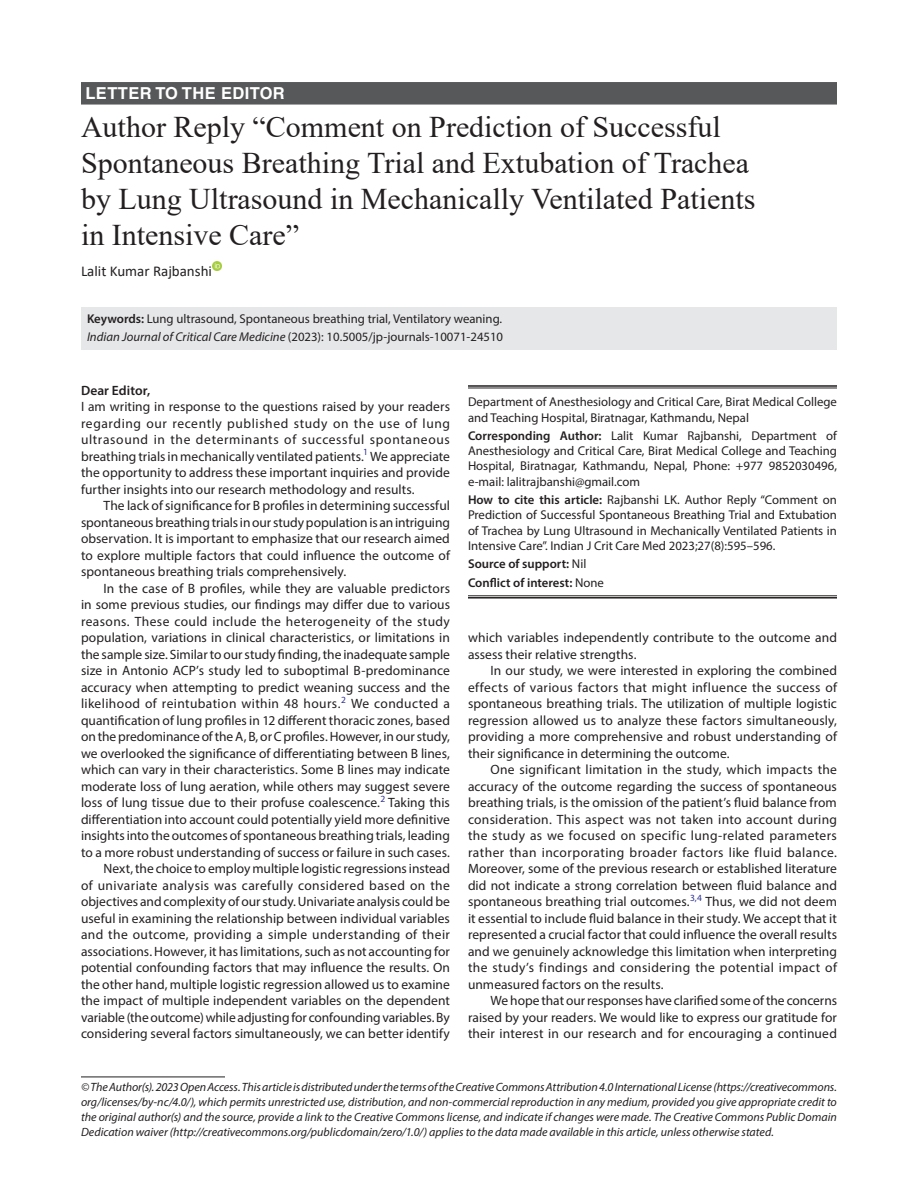
<style>
.page{position:relative;width:918px;height:1188px;background:#fff}
.page>*{position:absolute;margin:0;border:0;box-sizing:border-box;transform-origin:0 0}
.t1{font:30px/36px "Times New Roman";color:#231f20}
.ArticleType{font:700 16.5px "Helvetica LT Std";letter-spacing:.025em;color:#fff}
.AuthorName{font:15px "Calibri";color:#231f20}
.Para-Indent{font:13.5px/16.5px "Myriad Pro";letter-spacing:.005em;color:#231f20;text-align:justify}
.Para-NoIndent{font:13.5px/16.5px "Myriad Pro";letter-spacing:.005em;color:#231f20;text-align:justify}
.Para-NoIndent-2{font:600 13.5px "Myriad Pro";letter-spacing:.005em;color:#231f20}
.How_to_Cite{font:12.75px/15.3px "Myriad Pro";color:#231f20;text-align:justify}
.Corresponding_Author{font:12.75px/15.3px "Myriad Pro";color:#231f20;text-align:justify}
.Affiliation-first{font:12.75px/15.3px "Myriad Pro";color:#231f20}
.JT_DOI{font:12.75px "Myriad Pro";color:#231f20}
.Keywords{font:12.75px "Myriad Pro";color:#231f20}
.COI{font:600 12.75px "Myriad Pro";color:#231f20}
.Source{font:600 12.75px "Myriad Pro";color:#231f20}
.FootNote{font:italic 12px/15px "Myriad Pro";color:#231f20;text-align:justify}
.s1{font-weight:600}
.s2{font-style:italic}
.s3{font-weight:400}
</style>
<div class="page">
<div style="left:81px;top:82px;width:756px;height:23px;background:#57585a"></div>
<div style="left:81px;top:307px;width:756px;height:25px;background:#e6e7e9"></div>
<div style="left:81px;top:325px;width:756px;height:25px;background:#e6e7e9"></div>
<svg style="left:212px;top:261px;width:9px;height:9px"></svg>
<hr style="left:81px;top:1077px;width:144px;height:1px;background:#231f20">
<hr style="left:468px;top:385px;width:369px;height:2px;background:#231f20">
<hr style="left:468px;top:388px;width:369px;height:1px;background:#231f20">
<hr style="left:468px;top:596px;width:369px;height:1px;background:#231f20">
<hr style="left:468px;top:597px;width:369px;height:2px;background:#231f20">
<p class="ArticleType" style="left:86px;top:83px;width:201px">LETTER TO THE EDITOR</p>
<p class="t1" style="left:81px;top:108px;width:676px">Author Reply “Comment on Prediction of Successful Spontaneous Breathing Trial and Extubation of Trachea by Lung Ultrasound in Mechanically Ventilated Patients in Intensive Care”</p>
<p class="AuthorName" style="left:81px;top:261px;width:133px">Lalit Kumar Rajbanshi</p>
<p class="Keywords" style="left:87px;top:311px;width:417px"><span class="s1">Keywords:</span> Lung ultrasound, Spontaneous breathing trial, Ventilatory weaning.</p>
<p class="JT_DOI" style="left:87px;top:329px;width:418px"><span class="s2">Indian Journal of Critical Care Medicine</span> (2023): 10.5005/jp-journals-10071-24510</p>
<p class="Para-NoIndent-2" style="left:81px;top:382px;width:71px">Dear Editor,</p>
<p class="Para-NoIndent" style="left:81px;top:398px;width:371px">I am writing in response to the questions raised by your readers regarding our recently published study on the use of lung ultrasound in the determinants of successful spontaneous breathing trials in mechanically ventilated patients.<sup>1</sup> We appreciate the opportunity to address these important inquiries and provide further insights into our research methodology and results.</p>
<p class="Para-Indent" style="left:81px;top:497px;width:371px;text-indent:22px">The lack of significance for B profiles in determining successful spontaneous breathing trials in our study population is an intriguing observation. It is important to emphasize that our research aimed to explore multiple factors that could influence the outcome of spontaneous breathing trials comprehensively.</p>
<p class="Para-Indent" style="left:81px;top:580px;width:371px;text-indent:22px">In the case of B profiles, while they are valuable predictors in some previous studies, our findings may differ due to various reasons. These could include the heterogeneity of the study population, variations in clinical characteristics, or limitations in the sample size. Similar to our study finding, the inadequate sample size in Antonio ACP’s study led to suboptimal B-predominance accuracy when attempting to predict weaning success and the likelihood of reintubation within 48 hours.<sup>2</sup> We conducted a quantification of lung profiles in 12 different thoracic zones, based on the predominance of the A, B, or C profiles. However, in our study, we overlooked the significance of differentiating between B lines, which can vary in their characteristics. Some B lines may indicate moderate loss of lung aeration, while others may suggest severe loss of lung tissue due to their profuse coalescence.<sup>2</sup> Taking this differentiation into account could potentially yield more definitive insights into the outcomes of spontaneous breathing trials, leading to a more robust understanding of success or failure in such cases.</p>
<p class="Para-Indent" style="left:81px;top:860px;width:371px;text-indent:22px">Next, the choice to employ multiple logistic regressions instead of univariate analysis was carefully considered based on the objectives and complexity of our study. Univariate analysis could be useful in examining the relationship between individual variables and the outcome, providing a simple understanding of their associations. However, it has limitations, such as not accounting for potential confounding factors that may influence the results. On the other hand, multiple logistic regression allowed us to examine the impact of multiple independent variables on the dependent variable (the outcome) while adjusting for confounding variables. By considering several factors simultaneously, we can better identify</p>
<p class="Affiliation-first" style="left:468px;top:394px;width:371px">Department of Anesthesiology and Critical Care, Birat Medical College and Teaching Hospital, Biratnagar, Kathmandu, Nepal</p>
<p class="Corresponding_Author" style="left:468px;top:428px;width:370px"><span class="s1">Corresponding Author:</span> Lalit Kumar Rajbanshi, Department of Anesthesiology and Critical Care, Birat Medical College and Teaching Hospital, Biratnagar, Kathmandu, Nepal, Phone: +977 9852030496, e-mail: lalitrajbanshi@gmail.com</p>
<p class="How_to_Cite" style="left:468px;top:492px;width:371px"><span class="s1">How to cite this article:</span> Rajbanshi LK. Author Reply “Comment on Prediction of Successful Spontaneous Breathing Trial and Extubation of Trachea by Lung Ultrasound in Mechanically Ventilated Patients in Intensive Care”. Indian J Crit Care Med 2023;27(8):595–596.</p>
<p class="Source" style="left:468px;top:556px;width:120px">Source of support: <span class="s3">Nil</span></p>
<p class="COI" style="left:468px;top:574px;width:137px">Conflict of interest: <span class="s3">None</span></p>
<p class="Para-Indent" style="left:468px;top:629px;width:371px">which variables independently contribute to the outcome and assess their relative strengths.</p>
<p class="Para-Indent" style="left:468px;top:662px;width:371px;text-indent:22px">In our study, we were interested in exploring the combined effects of various factors that might influence the success of spontaneous breathing trials. The utilization of multiple logistic regression allowed us to analyze these factors simultaneously, providing a more comprehensive and robust understanding of their significance in determining the outcome.</p>
<p class="Para-Indent" style="left:468px;top:761px;width:371px;text-indent:22px">One significant limitation in the study, which impacts the accuracy of the outcome regarding the success of spontaneous breathing trials, is the omission of the patient’s fluid balance from consideration. This aspect was not taken into account during the study as we focused on specific lung-related parameters rather than incorporating broader factors like fluid balance.<br>Moreover, some of the previous research or established literature did not indicate a strong correlation between fluid balance and spontaneous breathing trial outcomes.<sup>3,4</sup> Thus, we did not deem it essential to include fluid balance in their study. We accept that it represented a crucial factor that could influence the overall results and we genuinely acknowledge this limitation when interpreting the study’s findings and considering the potential impact of unmeasured factors on the results.</p>
<p class="Para-Indent" style="left:468px;top:992px;width:371px;text-indent:22px">We hope that our responses have clarified some of the concerns raised by your readers. We would like to express our gratitude for their interest in our research and for encouraging a continued</p>
<p class="FootNote" style="left:81px;top:1079px;width:758px">© The Author(s). 2023 Open Access. This article is distributed under the terms of the Creative Commons Attribution 4.0 International License (https://creativecommons. org/licenses/by-nc/4.0/), which permits unrestricted use, distribution, and non-commercial reproduction in any medium, provided you give appropriate credit to the original author(s) and the source, provide a link to the Creative Commons license, and indicate if changes were made. The Creative Commons Public Domain Dedication waiver (http://creativecommons.org/publicdomain/zero/1.0/) applies to the data made available in this article, unless otherwise stated.</p>
</div>
